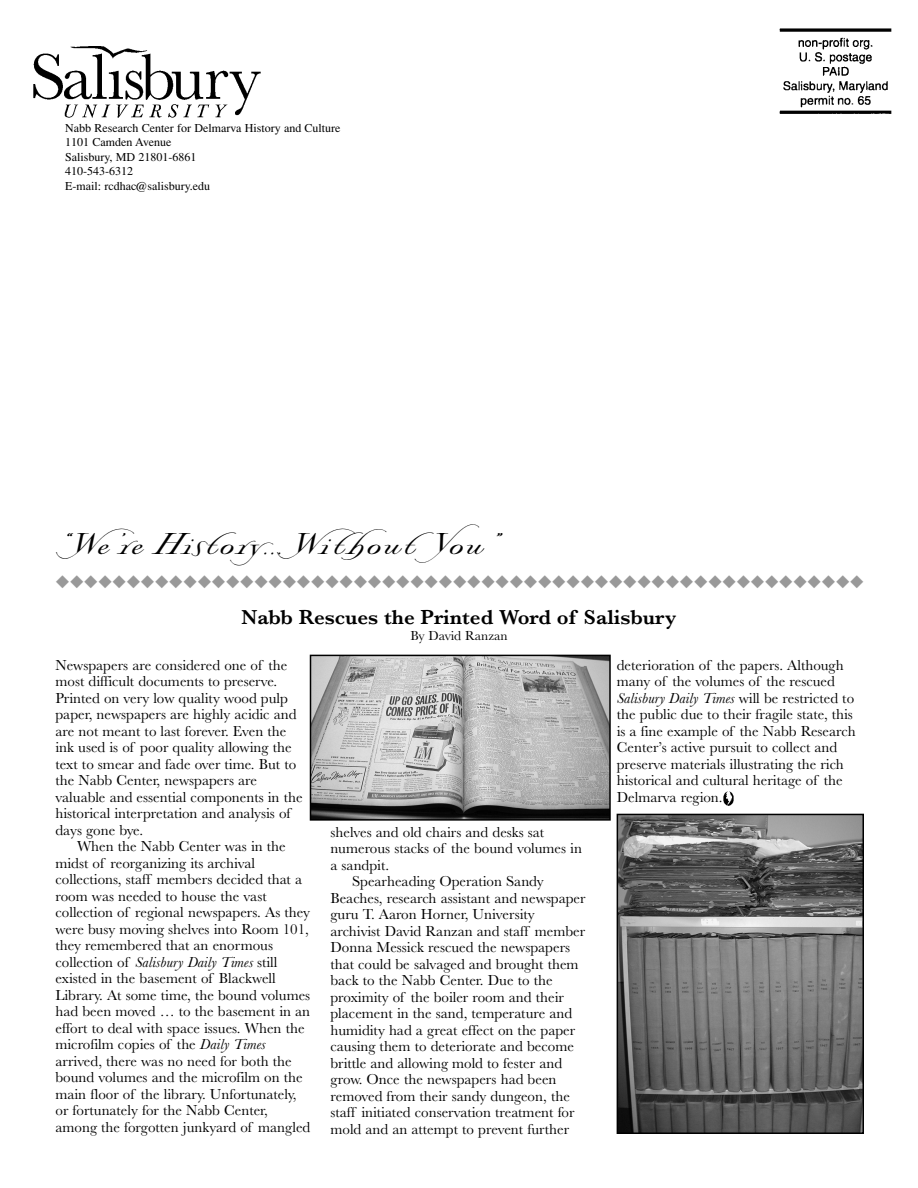
<style>
.page{position:relative;width:918px;height:1188px;background:#fff}
.page>*{position:absolute;margin:0;border:0;box-sizing:border-box;transform-origin:0 0}
.t1{font:30px "Lorrenne";letter-spacing:.055em;color:#000}
.t2{font:600 21px "Baskerville";color:#000}
.t3{font:18px "Zapf Dingbats ITC";color:#999}
.t4{font:15px/16.5px "Baskerville";color:#000}
.t5{font:13.5px "Baskerville";color:#000}
.t6{font:12px/14.4px "Times";color:#000}
.s1{font-style:italic}
</style>
<div class="page">
<img style="left:33px;top:46px;width:228px;height:72px">
<img style="left:779px;top:28px;width:113px;height:86px">
<img style="left:620px;top:817px;width:241px;height:314px">
<div style="left:617px;top:814px;width:247px;height:320px;border:2px solid #000"></div>
<img style="left:313px;top:658px;width:295px;height:160px">
<div style="left:310px;top:655px;width:301px;height:166px;border:2px solid #000"></div>
<img style="left:723px;top:791px;width:11px;height:14px">
<p class="t6" style="left:65px;top:121px;width:277px">Nabb Research Center for Delmarva History and Culture<br>1101 Camden Avenue<br>Salisbury, MD 21801-6861<br>410-543-6312<br>E-mail: rcdhac@salisbury.edu</p>
<h1 class="t1" style="left:52px;top:530px;width:439px">“We’re History...WithoutYou”</h1>
<p class="t3" style="left:56px;top:571px;width:810px">◆◆◆◆◆◆◆◆◆◆◆◆◆◆◆◆◆◆◆◆◆◆◆◆◆◆◆◆◆◆◆◆◆◆◆◆◆◆◆◆◆◆◆◆◆◆◆◆◆◆◆◆◆◆◆◆◆</p>
<h2 class="t2" style="left:242px;top:610px;width:436px">Nabb Rescues the Printed Word of Salisbury</h2>
<p class="t5" style="left:410px;top:631px;width:99px">By David Ranzan</p>
<p class="t4" style="left:55px;top:658px;width:249px">Newspapers are considered one of the most difficult documents to preserve.<br>Printed on very low quality wood pulp paper, newspapers are highly acidic and are not meant to last forever. Even the ink used is of poor quality allowing the text to smear and fade over time. But to the Nabb Center, newspapers are valuable and essential components in the historical interpretation and analysis of days gone bye.</p>
<p class="t4" style="left:55px;top:840px;width:256px;text-indent:22px">When the Nabb Center was in the midst of reorganizing its archival collections, staff members decided that a room was needed to house the vast collection of regional newspapers. As they were busy moving shelves into Room 101, they remembered that an enormous collection of <span class="s1">Salisbury Daily Times</span> still existed in the basement of Blackwell Library. At some time, the bound volumes had been moved … to the basement in an effort to deal with space issues. When the microfilm copies of the <span class="s1">Daily Times </span>arrived, there was no need for both the bound volumes and the microfilm on the main floor of the library. Unfortunately, or fortunately for the Nabb Center, among the forgotten junkyard of mangled</p>
<p class="t4" style="left:331px;top:825px;width:215px">shelves and old chairs and desks sat</p>
<p class="t4" style="left:331px;top:842px;width:253px">numerous stacks of the bound volumes in</p>
<p class="t4" style="left:331px;top:858px;width:60px">a sandpit.</p>
<p class="t4" style="left:352px;top:875px;width:193px">Spearheading Operation Sandy</p>
<p class="t4" style="left:331px;top:891px;width:257px">Beaches, research assistant and newspaper</p>
<p class="t4" style="left:331px;top:908px;width:206px">guru T. Aaron Horner, University</p>
<p class="t4" style="left:331px;top:924px;width:256px">archivist David Ranzan and staff member</p>
<p class="t4" style="left:331px;top:941px;width:241px">Donna Messick rescued the newspapers</p>
<p class="t4" style="left:331px;top:957px;width:250px">that could be salvaged and brought them</p>
<p class="t4" style="left:331px;top:974px;width:224px">back to the Nabb Center. Due to the</p>
<p class="t4" style="left:331px;top:990px;width:235px">proximity of the boiler room and their</p>
<p class="t4" style="left:331px;top:1007px;width:243px">placement in the sand, temperature and</p>
<p class="t4" style="left:331px;top:1023px;width:246px">humidity had a great effect on the paper</p>
<p class="t4" style="left:331px;top:1040px;width:245px">causing them to deteriorate and become</p>
<p class="t4" style="left:331px;top:1056px;width:233px">brittle and allowing mold to fester and</p>
<p class="t4" style="left:331px;top:1073px;width:228px">grow. Once the newspapers had been</p>
<p class="t4" style="left:331px;top:1089px;width:241px">removed from their sandy dungeon, the</p>
<p class="t4" style="left:331px;top:1106px;width:246px">staff initiated conservation treatment for</p>
<p class="t4" style="left:331px;top:1122px;width:240px">mold and an attempt to prevent further</p>
<p class="t4" style="left:617px;top:658px;width:240px">deterioration of the papers. Although many of the volumes of the rescued <span class="s1">Salisbury Daily Times</span> will be restricted to the public due to their fragile state, this is a fine example of the Nabb Research Center’s active pursuit to collect and preserve materials illustrating the rich historical and cultural heritage of the Delmarva region.</p>
</div>
